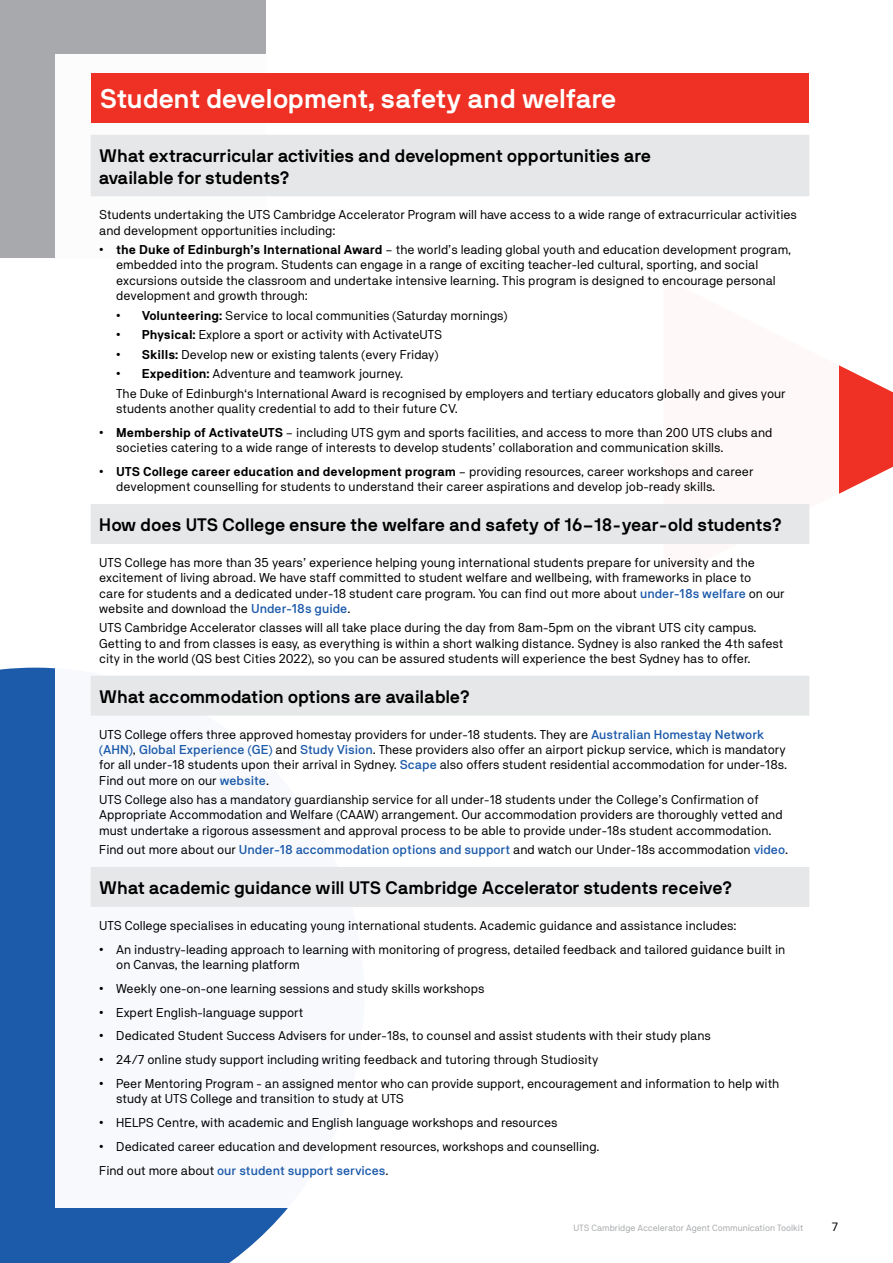
<style>
.page{position:relative;width:893px;height:1263px;background:#fff}
.page>*{position:absolute;margin:0;border:0;box-sizing:border-box;transform-origin:0 0}
.t1{font:700 27px "NB International Pro";letter-spacing:-.01em;color:#fff}
.t2{font:700 18px/21.6px "NB International Pro";color:#000}
.t3{font:12.75px/15.3px "NB Akademie Std";color:#000}
.t4{font:12px "NB Akademie Std";color:#000}
.t5{font:9px "NB Akademie Std";color:#a7a9ac}
.s1{font-family:"Arial"}
.s2{font-weight:700}
.s3{font-weight:500;color:#1c5aaa}
</style>
<div class="page">
<svg style="left:839px;top:365px;width:54px;height:129px;fill:#ee3124"></svg>
<div style="left:0;top:0;width:266px;height:258px;background:#a7a9ac"></div>
<div style="left:0;top:668px;width:288px;height:595px;background:#1c5aaa"></div>
<div style="left:55px;top:55px;width:783px;height:1153px;background:#fff"></div>
<svg style="left:91px;top:135px;width:718px;height:772px"></svg>
<div style="left:91px;top:73px;width:718px;height:50px;background:#ee3124"></div>
<h1 class="t1" style="left:101px;top:83px;width:518px">Student development, safety and welfare</h1>
<h2 class="t2" style="left:99px;top:145px;width:554px">What extracurricular activities and development opportunities are available for students?</h2>
<p class="t3" style="left:99px;top:207px;width:699px">Students undertaking the UTS Cambridge Accelerator Program will have access to a wide range of extracurricular activities and development opportunities including:</p>
<p class="t3" style="left:116px;top:242px;width:677px;text-indent:-17px"><span class="s1">•</span> <span class="s2">the Duke of Edinburgh’s International Award</span> – the world’s leading global youth and education development program, embedded into the program. Students can engage in a range of exciting teacher-led cultural, sporting, and social excursions outside the classroom and undertake intensive learning. This program is designed to encourage personal development and growth through:</p>
<p class="t3" style="left:116px;top:307px;width:393px"><span class="s1">•</span> <span class="s2">Volunteering:</span> Service to local communities (Saturday mornings)</p>
<p class="t3" style="left:116px;top:327px;width:328px"><span class="s1">•</span> <span class="s2">Physical:</span> Explore a sport or activity with ActivateUTS</p>
<p class="t3" style="left:116px;top:346px;width:324px"><span class="s1">•</span> <span class="s2">Skills:</span> Develop new or existing talents (every Friday)</p>
<p class="t3" style="left:116px;top:364px;width:671px;line-height:19.5px"><span class="s1">•</span> <span class="s2">Expedition:</span> Adventure and teamwork journey.<br>The Duke of Edinburgh‘s International Award is recognised by employers and tertiary educators globally and gives your</p>
<p class="t3" style="left:116px;top:401px;width:343px">students another quality credential to add to their future CV.</p>
<p class="t3" style="left:116px;top:425px;width:658px;text-indent:-17px"><span class="s1">•</span> <span class="s2">Membership of ActivateUTS</span> – including UTS gym and sports facilities, and access to more than 200 UTS clubs and societies catering to a wide range of interests to develop students’ collaboration and communication skills.</p>
<p class="t3" style="left:116px;top:464px;width:639px;text-indent:-17px"><span class="s1">•</span> <span class="s2">UTS College career education and development program</span> – providing resources, career workshops and career development counselling for students to understand their career aspirations and develop job-ready skills.</p>
<h2 class="t2" style="left:99px;top:514px;width:684px">How does UTS College ensure the welfare and safety of 16–18-year-old students?</h2>
<p class="t3" style="left:99px;top:555px;width:687px">UTS College has more than 35 years’ experience helping young international students prepare for university and the excitement of living abroad. We have staff committed to student welfare and wellbeing, with frameworks in place to<br>care for students and a dedicated under-18 student care program. You can find out more about <span class="s3">under-18s welfare</span> on our website and download the <span class="s3">Under-18s guide</span>.</p>
<p class="t3" style="left:99px;top:620px;width:686px">UTS Cambridge Accelerator classes will all take place during the day from 8am-5pm on the vibrant UTS city campus.<br>Getting to and from classes is easy, as everything is within a short walking distance. Sydney is also ranked the 4th safest city in the world (QS best Cities 2022), so you can be assured students will experience the best Sydney has to offer.</p>
<h2 class="t2" style="left:99px;top:686px;width:372px">What accommodation options are available?</h2>
<p class="t3" style="left:99px;top:726px;width:689px">UTS College offers three approved homestay providers for under-18 students. They are <span class="s3">Australian Homestay Network (AHN)</span>, <span class="s3">Global Experience (GE)</span> and <span class="s3">Study Vision</span>. These providers also offer an airport pickup service, which is mandatory for all under-18 students upon their arrival in Sydney. <span class="s3">Scape</span> also offers student residential accommodation for under-18s.<br>Find out more on our <span class="s3">website</span>.</p>
<p class="t3" style="left:99px;top:792px;width:685px">UTS College also has a mandatory guardianship service for all under-18 students under the College’s Confirmation of<br>Appropriate Accommodation and Welfare (CAAW) arrangement. Our accommodation providers are thoroughly vetted and must undertake a rigorous assessment and approval process to be able to provide under-18s student accommodation.</p>
<p class="t3" style="left:99px;top:842px;width:690px">Find out more about our <span class="s3">Under-18 accommodation options and support</span> and watch our Under-18s accommodation <span class="s3">video</span>.</p>
<h2 class="t2" style="left:99px;top:877px;width:635px">What academic guidance will UTS Cambridge Accelerator students receive?</h2>
<p class="t3" style="left:99px;top:918px;width:639px">UTS College specialises in educating young international students. Academic guidance and assistance includes:</p>
<p class="t3" style="left:116px;top:941px;width:671px;text-indent:-17px"><span class="s1">•</span> An industry-leading approach to learning with monitoring of progress, detailed feedback and tailored guidance built in on Canvas, the learning platform</p>
<p class="t3" style="left:99px;top:980px;width:387px"><span class="s1">•</span> Weekly one-on-one learning sessions and study skills workshops</p>
<p class="t3" style="left:99px;top:1004px;width:206px"><span class="s1">•</span> Expert English-language support</p>
<p class="t3" style="left:99px;top:1028px;width:613px"><span class="s1">•</span> Dedicated Student Success Advisers for under-18s, to counsel and assist students with their study plans</p>
<p class="t3" style="left:99px;top:1052px;width:501px"><span class="s1">•</span> 24/7 online study support including writing feedback and tutoring through Studiosity</p>
<p class="t3" style="left:116px;top:1076px;width:665px;text-indent:-17px"><span class="s1">•</span> Peer Mentoring Program - an assigned mentor who can provide support, encouragement and information to help with study at UTS College and transition to study at UTS</p>
<p class="t3" style="left:99px;top:1115px;width:460px"><span class="s1">•</span> HELPS Centre, with academic and English language workshops and resources</p>
<p class="t3" style="left:99px;top:1134px;width:502px;line-height:23.9px"><span class="s1">•</span> Dedicated career education and development resources, workshops and counselling.<br>Find out more about <span class="s3">our student support services</span>.</p>
<p class="t5" style="left:573px;top:1222px;width:232px">UTS Cambridge Accelerator Agent Communication Toolkit</p>
<p class="t4" style="left:832px;top:1220px;width:8px">7</p>
</div>
